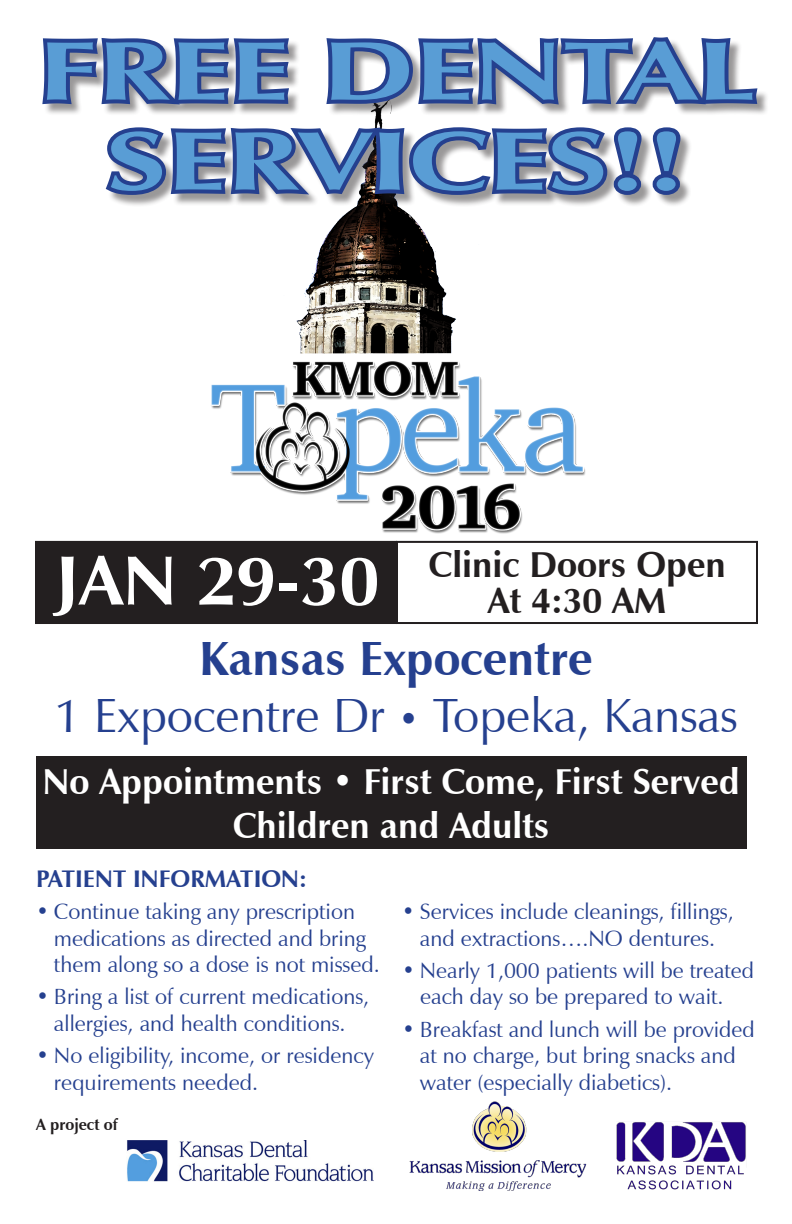
<style>
.page{position:relative;width:792px;height:1224px;background:#fff}
.page>*{position:absolute;margin:0;border:0;box-sizing:border-box;transform-origin:0 0}
.t1{font:700 84px/90px "Zapf Humanist 601 BT";color:#599dd5;text-align:center;scale:1.42 1}
.t2{font:48px/57.6px "Zapf Humanist 601 BT";color:#25408f;text-align:center}
.t3{font:700 36px/43.2px "Zapf Humanist 601 BT";color:#fff;text-align:center}
.t4{font:700 36px/36px "Zapf Humanist 601 BT";color:#231f20}
.t5{font:700 24px "Zapf Humanist 601 BT";color:#25408f}
.t6{font:22px/26.4px "Zapf Humanist 601 BT";color:#25408f}
.t7{font:700 16px "Zapf Humanist 601 BT";color:#231f20}
.s1{font-size:70.6px;color:#fff}
.s2{font-weight:700}
.s3{font-size:36px}
</style>
<div class="page">
<div style="left:36px;top:756px;width:710px;height:93px;background:#231f20"></div>
<img style="left:127px;top:1140px;width:246px;height:42px">
<img style="left:409px;top:1101px;width:178px;height:90px">
<div style="left:35px;top:541px;width:362px;height:83px;background:#231f20"></div>
<div style="left:396px;top:541px;width:362px;height:83px;background:#fff;border:2px solid #231f20"></div>
<img style="left:198px;top:254px;width:418px;height:287px">
<img style="left:616px;top:1122px;width:130px;height:68px">
<svg style="left:42px;top:37px;width:721px;height:217px"></svg>
<h1 class="t1" style="left:38px;top:26px;width:506px">FREE DENTAL<br>SERVICES!!</h1>
<h3 class="t4" style="left:488px;top:547px;width:239px;text-indent:-433px"><span class="s1">JAN 29-30</span> Clinic Doors Open<br>At 4:30 AM</h3>
<h2 class="t2" style="left:54px;top:630px;width:685px"><span class="s2">Kansas Expocentre<br></span>1 Expocentre Dr <span class="s3">•</span> Topeka, Kansas</h2>
<h3 class="t3" style="left:43px;top:760px;width:698px">No Appointments • First Come, First Served<br>Children and Adults</h3>
<p class="t5" style="left:36px;top:864px;width:272px">PATIENT INFORMATION:</p>
<p class="t6" style="left:54px;top:898px;width:327px;text-indent:-18px">• Continue taking any prescription medications as directed and bring them along so a dose is not missed.</p>
<p class="t6" style="left:36px;top:984px;width:335px;text-align:center">• Bring a list of current medications, allergies, and health conditions.</p>
<p class="t6" style="left:54px;top:1042px;width:322px;text-indent:-18px">• No eligibility, income, or residency requirements needed.</p>
<p class="t6" style="left:402px;top:898px;width:333px;text-align:center">• Services include cleanings, fillings, and extractions….NO dentures.</p>
<p class="t6" style="left:402px;top:957px;width:354px;text-align:center">• Nearly 1,000 patients will be treated each day so be prepared to wait.</p>
<p class="t6" style="left:420px;top:1016px;width:336px;text-indent:-18px">• Breakfast and lunch will be provided at no charge, but bring snacks and water (especially diabetics).</p>
<p class="t7" style="left:36px;top:1114px;width:83px">A project of</p>
</div>
